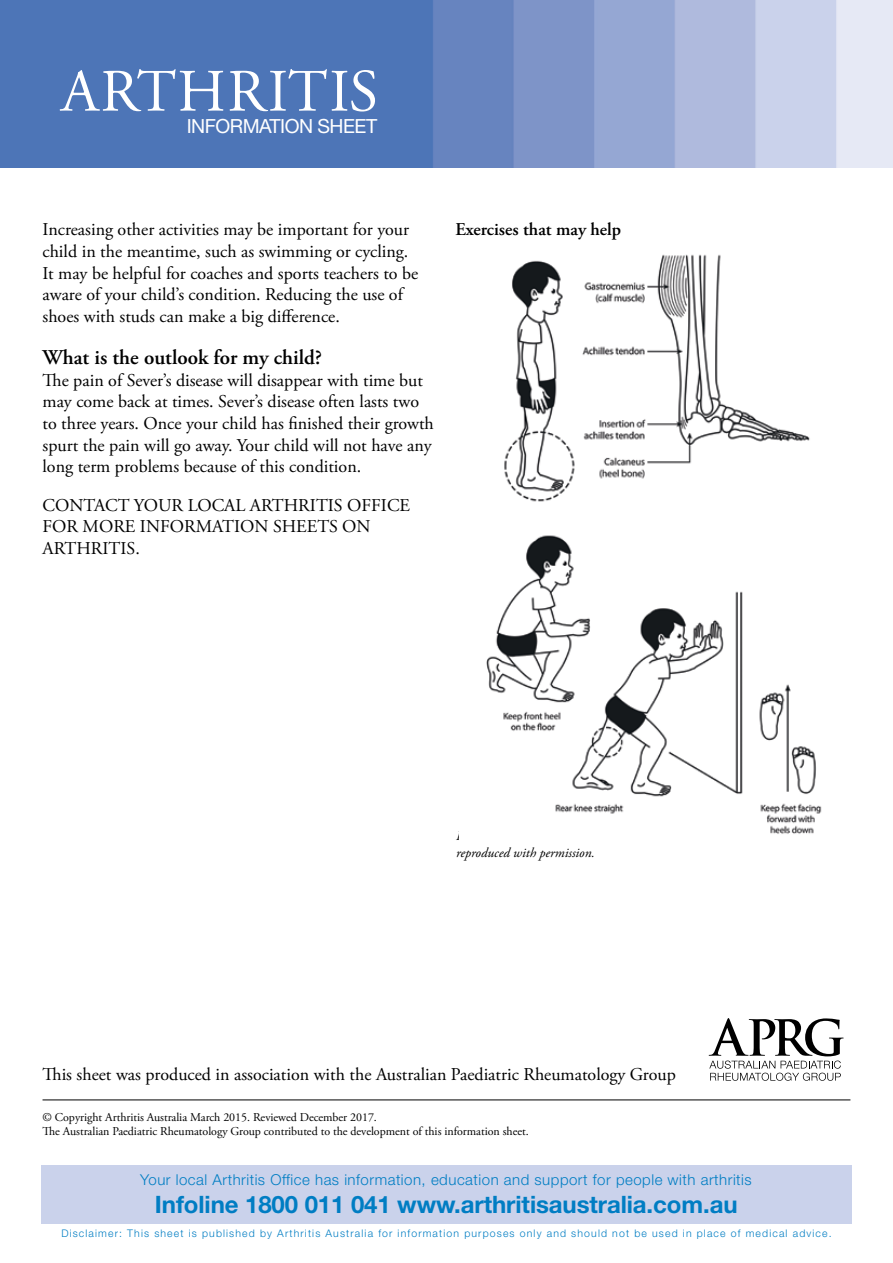
<style>
.page{position:relative;width:893px;height:1263px;background:#fff}
.page>*{position:absolute;margin:0;border:0;box-sizing:border-box;transform-origin:0 0}
.t1{font:60px "Adobe Garamond Pro";letter-spacing:.02em;color:#fff}
.t2{font:700 24px "Helvetica Neue";letter-spacing:-.005em;color:#007dc3}
.t3{font:600 21px "Adobe Garamond Pro";color:#000}
.t4{font:19.5px "Helvetica Neue";letter-spacing:-.025em;color:#fff}
.t5{font:18px/21.6px "Adobe Garamond Pro";color:#000}
.t6{font:600 18px "Adobe Garamond Pro";color:#000}
.t7{font:300 15px "Helvetica Neue";letter-spacing:.035em;color:#007dc3}
.t8{font:italic 13.5px "Adobe Garamond Pro";color:#000}
.t9{font:12px/14.4px "Adobe Garamond Pro";letter-spacing:-.005em;color:#000}
.t10{font:300 10.5px "Helvetica Neue";letter-spacing:.11em;color:#007dc3}
</style>
<div class="page">
<hr style="left:43px;top:1099px;width:807px;height:1px;background:#000">
<svg style="left:709px;top:1018px;width:135px;height:63px"></svg>
<img style="left:504px;top:254px;width:306px;height:248px">
<img style="left:486px;top:535px;width:336px;height:299px">
<img style="left:0;top:0;width:893px;height:168px">
<h1 class="t1" style="left:61px;top:56px;width:318px">ARTHRITIS</h1>
<p class="t4" style="left:187px;top:115px;width:192px">INFORMATION SHEET</p>
<p class="t5" style="left:43px;top:220px;width:377px">Increasing other activities may be important for your child in the meantime, such as swimming or cycling.<br>It may be helpful for coaches and sports teachers to be aware of your child’s condition. Reducing the use of shoes with studs can make a big difference.</p>
<p class="t3" style="left:43px;top:345px;width:281px">What is the outlook for my child?</p>
<p class="t5" style="left:43px;top:370px;width:393px">The pain of Sever’s disease will disappear with time but may come back at times. Sever’s disease often lasts two to three years. Once your child has finished their growth spurt the pain will go away. Your child will not have any long term problems because of this condition.</p>
<p class="t5" style="left:43px;top:495px;width:369px">CONTACT YOUR LOCAL ARTHRITIS OFFICE<br>FOR MORE INFORMATION SHEETS ON<br>ARTHRITIS.</p>
<p class="t6" style="left:455px;top:219px;width:167px">Exercises that may help</p>
<p class="t8" style="left:456px;top:844px;width:140px">reproduced with permission.</p>
<p class="t5" style="left:43px;top:1064px;width:635px">This sheet was produced in association with the Australian Paediatric Rheumatology Group</p>
<p class="t9" style="left:43px;top:1110px;width:488px">© Copyright Arthritis Australia March 2015. Reviewed December 2017.<br>The Australian Paediatric Rheumatology Group contributed to the development of this information sheet.</p>
<p class="t7" style="left:140px;top:1170px;width:613px">Your local Arthritis Office has information, education and support for people with arthritis</p>
<h2 class="t2" style="left:155px;top:1190px;width:584px">Infoline 1800 011 041 www.arthritisaustralia.com.au</h2>
<p class="t10" style="left:61px;top:1227px;width:772px">Disclaimer: This sheet is published by Arthritis Australia for information purposes only and should not be used in place of medical advice.</p>
</div>
